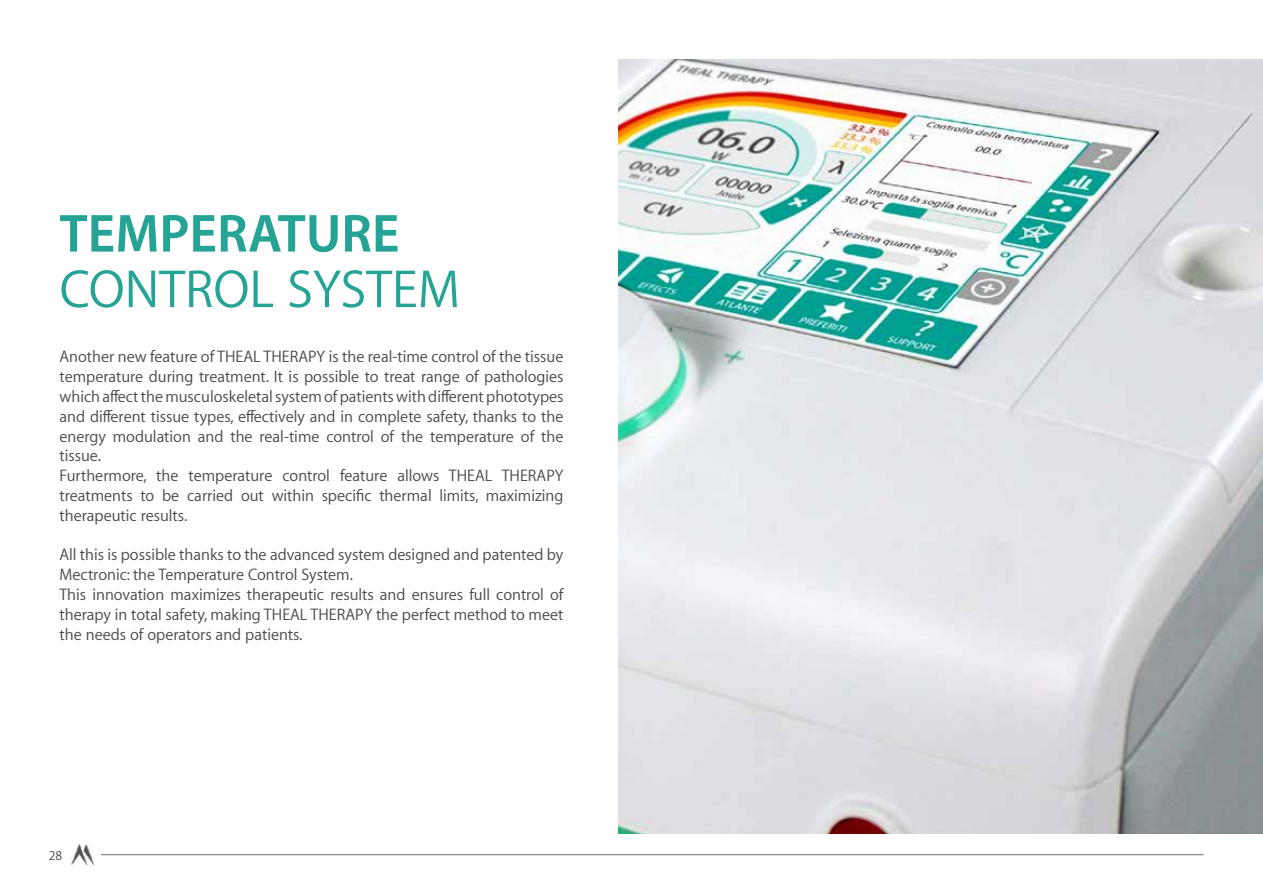
<style>
.page{position:relative;width:1263px;height:893px;background:#fff}
.page>*{position:absolute;margin:0;border:0;box-sizing:border-box;transform-origin:0 0}
.t1{font:54px "Myriad Set Pro Text";color:#25a394}
.t2{font:700 54px "Myriad Set Pro";color:#25a394}
.t3{font:16.5px/19.8px "Myriad Set Pro Text";color:#4a4a49}
.t4{font:13.5px "Myriad Set Pro Text";color:#4a4a49}
</style>
<div class="page">
<img style="left:619px;top:59px;width:644px;height:774px">
<hr style="left:101px;top:854px;width:1102px;height:1px;background:#706f6f">
<img style="left:71px;top:845px;width:23px;height:20px">
<h1 class="t2" style="left:60px;top:191px;width:341px">TEMPERATURE</h1>
<h1 class="t1" style="left:60px;top:247px;width:402px">CONTROL SYSTEM</h1>
<p class="t3" style="left:60px;top:346px;width:505px">Another new feature of THEAL THERAPY is the real-time control of the tissue temperature during treatment. It is possible to treat range of pathologies which affect the musculoskeletal system of patients with different phototypes and different tissue types, effectively and in complete safety, thanks to the energy modulation and the real-time control of the temperature of the tissue.<br>Furthermore, the temperature control feature allows THEAL THERAPY treatments to be carried out within specific thermal limits, maximizing therapeutic results.</p>
<p class="t3" style="left:60px;top:544px;width:505px">All this is possible thanks to the advanced system designed and patented by Mectronic: the Temperature Control System.<br>This innovation maximizes therapeutic results and ensures full control of therapy in total safety, making THEAL THERAPY the perfect method to meet the needs of operators and patients.</p>
<p class="t4" style="left:49px;top:845px;width:15px">28</p>
</div>
